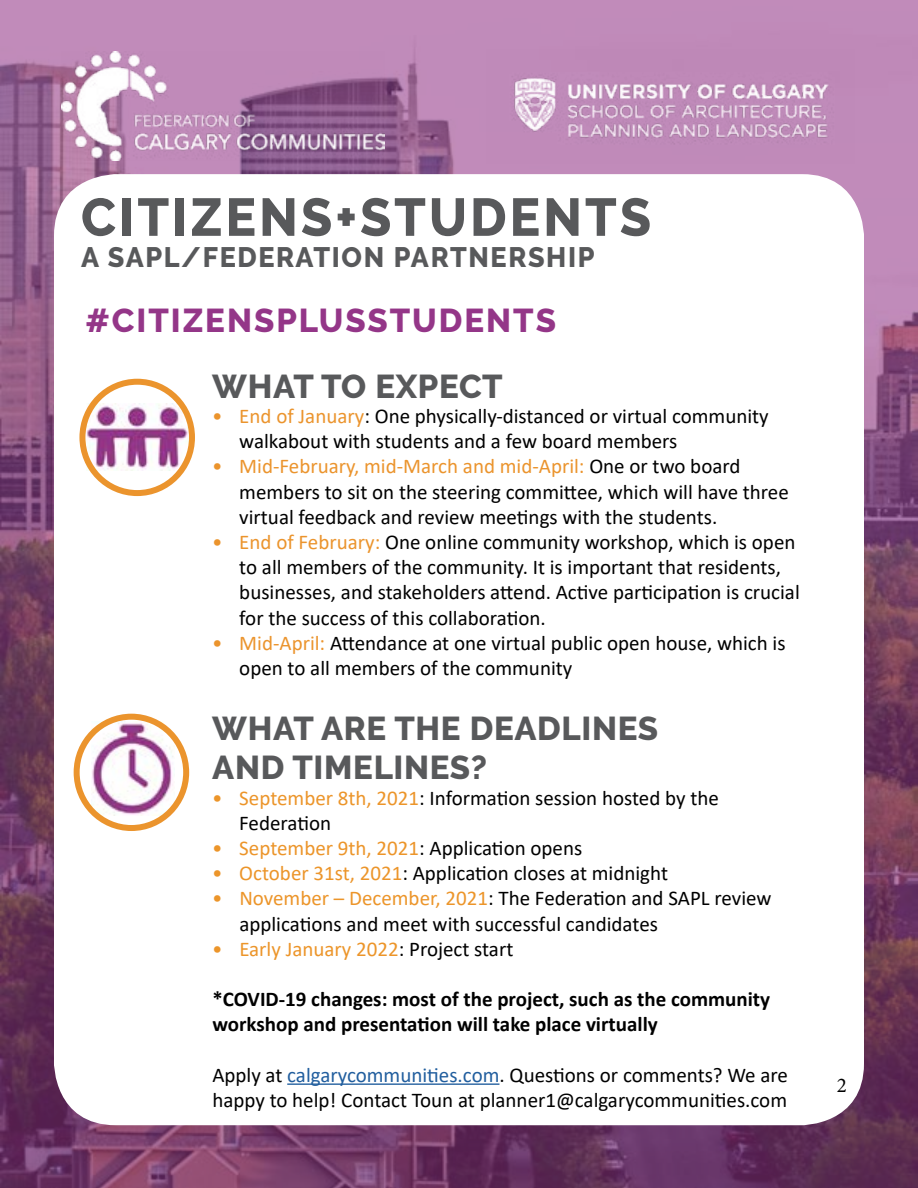
<style>
.page{position:relative;width:918px;height:1188px;background:#fff}
.page>*{position:absolute;margin:0;border:0;box-sizing:border-box;transform-origin:0 0}
.t1{font:800 53.1px "Raleway";letter-spacing:.06em;color:#58595b;scale:.96 1}
.t2{font:800 33px/39.6px "Raleway";letter-spacing:.02em;color:#58595b}
.t3{font:800 33px "Raleway";letter-spacing:.06em;color:#943688}
.t4{font:800 28.05px "Raleway";letter-spacing:.06em;color:#58595b;scale:.96 1}
.t5{font:21px/25.2px "Calibri";color:#000}
.t6{font:700 21px/25.2px "Calibri";color:#000}
.t7{font:21px "Calibri";color:#ec952a}
.t8{font:21px "Minion Pro";color:#000}
.s1{color:#eb942d}
.s2{color:#ec952a}
.s3{color:#000}
.s4{color:#215e9e}
</style>
<div class="page">
<img style="left:0;top:0;width:918px;height:1188px">
<div style="left:54px;top:174px;width:810px;height:951px;background:#fff;border-radius:62px"></div>
<hr style="left:287px;top:1083px;width:212px;height:2px;background:#215e9e">
<img style="left:62px;top:52px;width:322px;height:108px">
<img style="left:86px;top:403px;width:103px;height:67px">
<img style="left:91px;top:722px;width:84px;height:93px">
<div style="left:74px;top:714px;width:115px;height:117px;border:6px solid #eb942d;border-radius:50%"></div>
<div style="left:79px;top:379px;width:116px;height:117px;border:6px solid #eb942d;border-radius:50%"></div>
<img style="left:486px;top:50px;width:369px;height:114px">
<h1 class="t1" style="left:81px;top:187px;width:595px">CITIZENS+STUDENTS</h1>
<h3 class="t4" style="left:81px;top:242px;width:537px">A SAPL/FEDERATION PARTNERSHIP</h3>
<h2 class="t3" style="left:85px;top:302px;width:472px">#CITIZENSPLUSSTUDENTS</h2>
<h2 class="t2" style="left:212px;top:367px;width:292px">WHAT TO EXPECT</h2>
<p class="t5" style="left:239px;top:403px;width:531px;text-indent:-27px"><span class="s1">• End of January</span>: One physically-distanced or virtual community walkabout with students and a few board members</p>
<p class="t5" style="left:239px;top:453px;width:551px;text-indent:-27px"><span class="s1">• Mid-February, mid-March and mid-April:</span> One or two board members to sit on the steering committee, which will have three virtual feedback and review meetings with the students.</p>
<p class="t5" style="left:239px;top:529px;width:562px;text-indent:-27px"><span class="s1">• End of February:</span> One online community workshop, which is open to all members of the community. It is important that residents, businesses, and stakeholders attend. Active participation is crucial for the success of this collaboration.</p>
<p class="t5" style="left:239px;top:630px;width:548px;text-indent:-27px"><span class="s1">• Mid-April:</span> Attendance at one virtual public open house, which is open to all members of the community</p>
<h2 class="t2" style="left:212px;top:709px;width:447px">WHAT ARE THE DEADLINES<br>AND TIMELINES?</h2>
<p class="t5" style="left:239px;top:784px;width:481px;text-indent:-27px"><span class="s2">• September 8th, 2021</span>: Information session hosted by the<br>Federation</p>
<p class="t7" style="left:212px;top:833px;width:372px">• September 9th, 2021<span class="s3">: Application opens</span></p>
<p class="t5" style="left:212px;top:860px;width:457px"><span class="s2">• October 31st, 2021</span>: Application closes at midnight</p>
<p class="t5" style="left:239px;top:885px;width:534px;text-indent:-27px"><span class="s2">• November – December, 2021</span>: The Federation and SAPL review applications and meet with successful candidates</p>
<p class="t7" style="left:212px;top:934px;width:303px">• Early January 2022<span class="s3">: Project start</span></p>
<p class="t6" style="left:212px;top:986px;width:559px">*COVID-19 changes: most of the project, such as the community workshop and presentation will take place virtually</p>
<p class="t5" style="left:212px;top:1062px;width:577px">Apply at <span class="s4">calgarycommunities.com</span>. Questions or comments? We are happy to help! Contact Toun at planner1@calgarycommunities.com</p>
<p class="t8" style="left:837px;top:1071px;width:12px">2</p>
</div>
